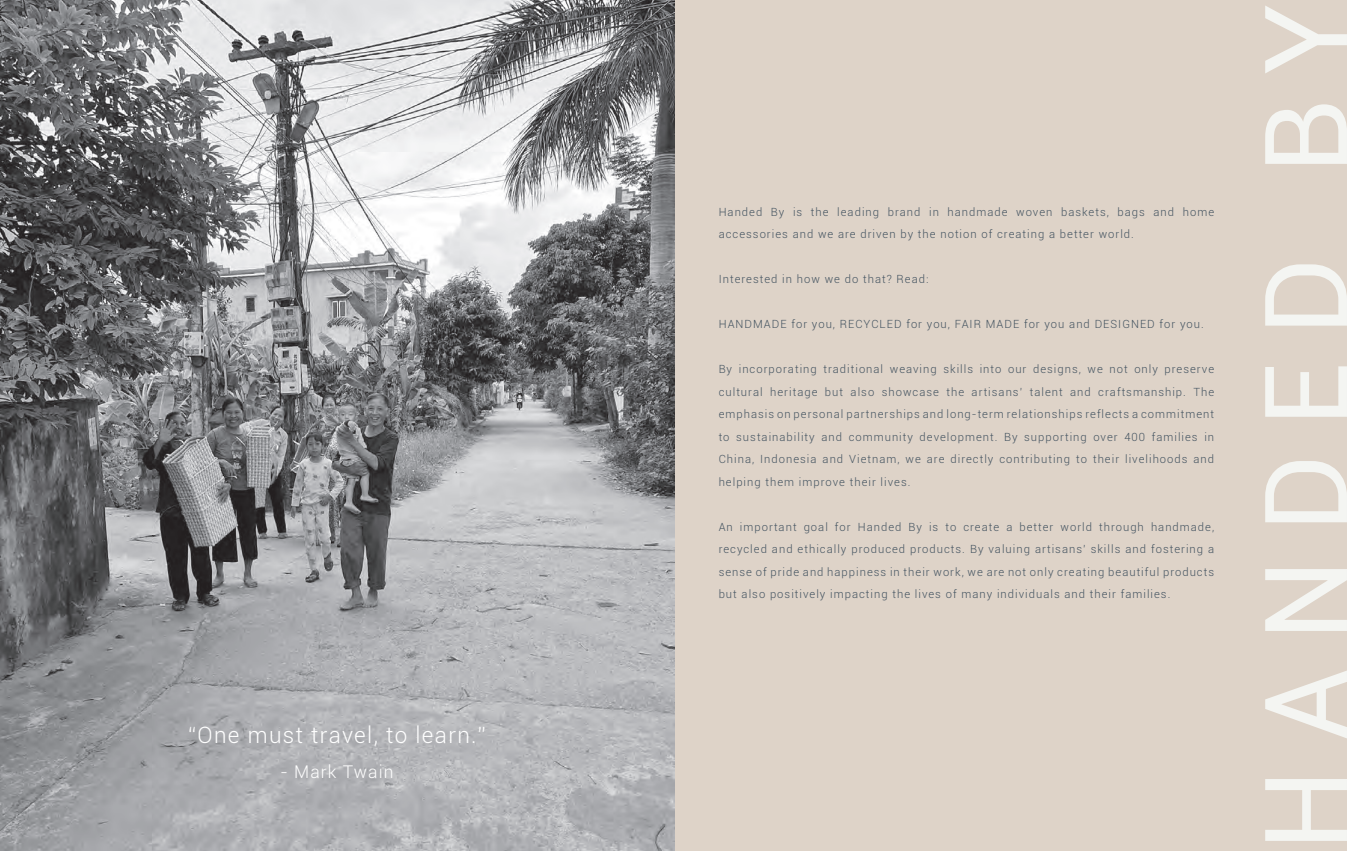
<style>
.page{position:relative;width:1347px;height:851px;background:#fff}
.page>*{position:absolute;margin:0;border:0;box-sizing:border-box;transform-origin:0 0}
.t1{font:115px "Roboto";letter-spacing:.24em;color:#f4f5f2}
.t2{font:300 22.5px "Roboto";letter-spacing:.06em;color:#fff}
.t3{font:300 17.5px "Roboto";letter-spacing:.06em;color:#fff}
.t4{font:300 11.25px/22.5px "Roboto";letter-spacing:.09em;color:#435360;text-align:justify}
</style>
<div class="page">
<div style="left:673px;top:0;width:673px;height:850px;background:#ded3c8"></div>
<img style="left:0;top:0;width:674px;height:850px">
<h2 class="t2" style="left:188px;top:719px;width:299px">“One must travel, to learn.”</h2>
<h3 class="t3" style="left:280px;top:759px;width:114px">- Mark Twain</h3>
<p class="t4" style="left:718px;top:200px;width:497px">Handed By is the leading brand in handmade woven baskets, bags and home accessories and we are driven by the notion of creating a better world.</p>
<p class="t4" style="left:718px;top:267px;width:211px">Interested in how we do that? Read:</p>
<p class="t4" style="left:718px;top:312px;width:486px">HANDMADE for you, RECYCLED for you, FAIR MADE for you and DESIGNED for you.</p>
<p class="t4" style="left:718px;top:357px;width:497px">By incorporating traditional weaving skills into our designs, we not only preserve cultural heritage but also showcase the artisans’ talent and craftsmanship. The emphasis on personal partnerships and long-term relationships reflects a commitment to sustainability and community development. By supporting over 400 families in China, Indonesia and Vietnam, we are directly contributing to their livelihoods and helping them improve their lives.</p>
<p class="t4" style="left:718px;top:515px;width:497px">An important goal for Handed By is to create a better world through handmade, recycled and ethically produced products. By valuing artisans’ skills and fostering a sense of pride and happiness in their work, we are not only creating beautiful products but also positively impacting the lives of many individuals and their families.</p>
<h1 class="t1" style="left:1225px;top:850px;width:848px;rotate:-90deg">HANDED BY</h1>
</div>
